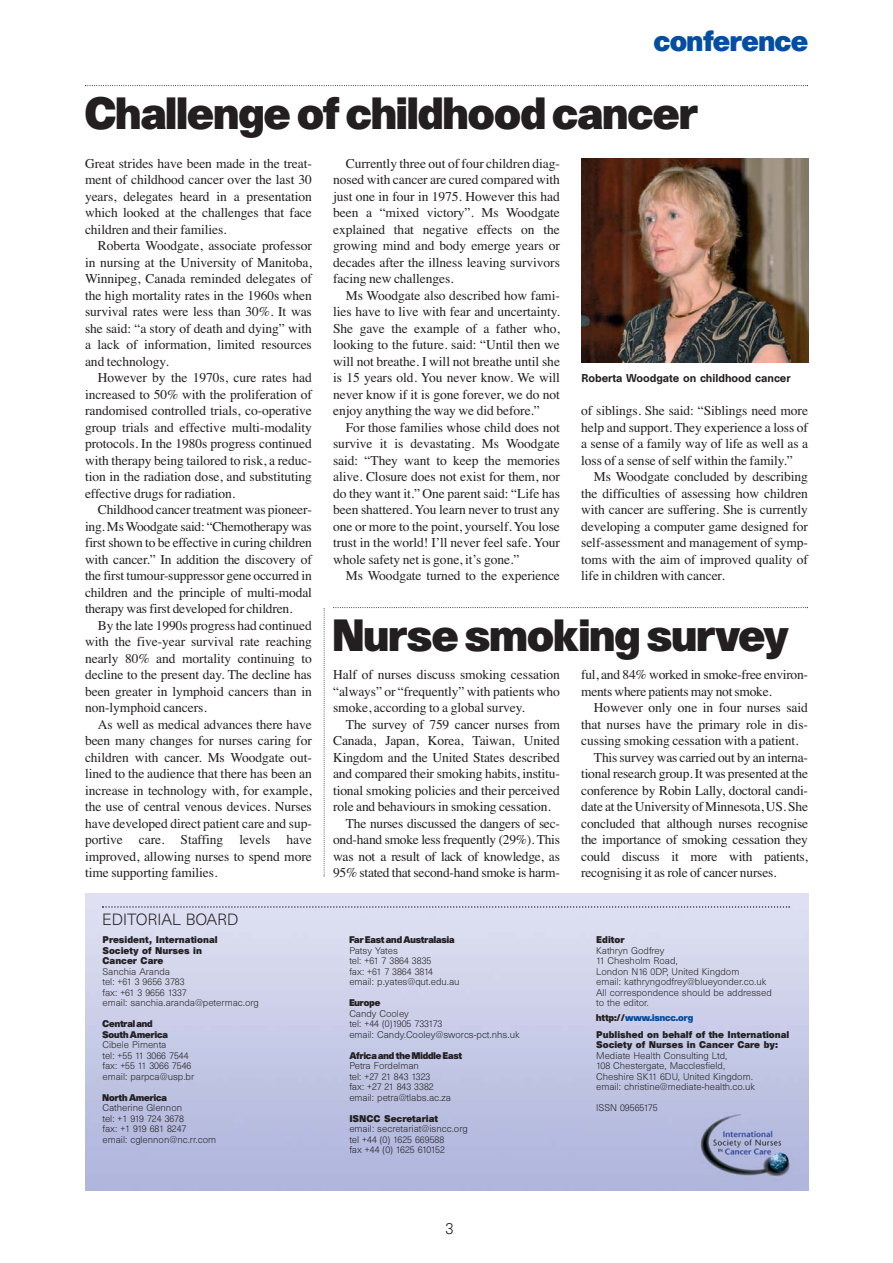
<style>
.page{position:relative;width:893px;height:1263px;background:#fff}
.page>*{position:absolute;margin:0;border:0;box-sizing:border-box;transform-origin:0 0}
.t1{font:700 42px "Unica SH";color:#231f20}
.t2{font:700 27px "Unica SH";color:#034ea2}
.t3{font:300 15px "Unica SB";letter-spacing:-.005em;color:#231f20}
.t4{font:13.5px/16.5px "Times";letter-spacing:-.01em;color:#231f20;text-align:justify}
.t5{font:500 10.5px "Unica SB";color:#231f20}
.t6{font:300 9px/10.5px "Unica SB";color:#231f20}
.t7{font:700 9px/10.5px "Unica SB";color:#231f20}
.t8{font:700 9px/10.5px "Unica SH";color:#231f20}
.t9{font:700 9px "Unica SH";color:#034ea2}
.s1{color:#231f20}
</style>
<div class="page">
<img style="left:85px;top:893px;width:723px;height:298px">
<svg style="left:102px;top:906px;width:688px;height:2px"></svg>
<svg style="left:85px;top:85px;width:723px;height:1px"></svg>
<img style="left:581px;top:159px;width:227px;height:203px">
<svg style="left:333px;top:607px;width:475px;height:1px"></svg>
<svg style="left:324px;top:608px;width:1px;height:269px"></svg>
<h2 class="t2" style="left:654px;top:28px;width:156px">conference</h2>
<h1 class="t1" style="left:85px;top:93px;width:614px">Challenge of childhood cancer</h1>
<p class="t4" style="left:85px;top:156px;width:228px">Great strides have been made in the treat&shy;ment of childhood cancer over the last 30 years, delegates heard in a presentation which looked at the challenges that face children and their families.</p>
<p class="t4" style="left:85px;top:239px;width:228px;text-indent:13px">Roberta Woodgate, associate professor in nursing at the University of Manitoba, Winnipeg, Canada reminded delegates of the high mortality rates in the 1960s when survival rates were less than 30%. It was she said: “a story of death and dying” with a lack of information, limited resources and technology.</p>
<p class="t4" style="left:85px;top:371px;width:228px;text-indent:13px">However by the 1970s, cure rates had increased to 50% with the proliferation of randomised controlled trials, co-operative group trials and effective multi-modality protocols. In the 1980s progress continued with therapy being tailored to risk, a reduc&shy;tion in the radiation dose, and substituting effective drugs for radiation.</p>
<p class="t4" style="left:85px;top:503px;width:228px;text-indent:13px">Childhood cancer treatment was pioneer&shy;ing. Ms Woodgate said: “Chemotherapy was first shown to be effective in curing children with cancer.” In addition the discovery of the first tumour-suppressor gene occurred in children and the principle of multi-modal therapy was first developed for children.</p>
<p class="t4" style="left:85px;top:618px;width:228px;text-indent:13px">By the late 1990s progress had continued with the five-year survival rate reaching nearly 80% and mortality continuing to decline to the present day. The decline has been greater in lymphoid cancers than in non-lymphoid cancers.</p>
<p class="t4" style="left:85px;top:717px;width:228px;text-indent:13px">As well as medical advances there have been many changes for nurses caring for children with cancer. Ms Woodgate out&shy;lined to the audience that there has been an increase in technology with, for example, the use of central venous devices. Nurses have developed direct patient care and sup&shy;portive care. Staffing levels have improved, allowing nurses to spend more time supporting families.</p>
<p class="t3" style="left:102px;top:912px;width:138px">EDITORIAL BOARD</p>
<p class="t7" style="left:102px;top:935px;width:117px">President, International<br>Society of Nurses in<br>Cancer Care</p>
<p class="t6" style="left:102px;top:967px;width:158px">Sanchia Aranda<br>tel: +61 3 9656 3783<br>fax: +61 3 9656 1337<br>email: sanchia.aranda@petermac.org</p>
<p class="t8" style="left:102px;top:1019px;width:67px">Central and<br>South America</p>
<p class="t6" style="left:102px;top:1040px;width:93px">Cibele Pimenta<br>tel: +55 11 3066 7544 fax: +55 11 3066 7546 email: parpca@usp.br</p>
<p class="t8" style="left:102px;top:1093px;width:66px">North America</p>
<p class="t6" style="left:102px;top:1103px;width:115px">Catherine Glennon<br>tel: +1 919 724 3678<br>fax: +1 919 681 8247<br>email: cglennon@nc.rr.com</p>
<p class="t4" style="left:333px;top:156px;width:228px;text-indent:13px">Currently three out of four children diag&shy;nosed with cancer are cured compared with just one in four in 1975. However this had been a “mixed victory”. Ms Woodgate explained that negative effects on the growing mind and body emerge years or decades after the illness leaving survivors facing new challenges.</p>
<p class="t4" style="left:333px;top:288px;width:228px;text-indent:13px">Ms Woodgate also described how fami&shy;lies have to live with fear and uncertainty.<br>She gave the example of a father who, looking to the future. said: “Until then we will not breathe. I will not breathe until she is 15 years old. You never know. We will never know if it is gone forever, we do not enjoy anything the way we did before.”</p>
<p class="t4" style="left:333px;top:420px;width:228px;text-indent:13px">For those families whose child does not survive it is devastating. Ms Woodgate said: “They want to keep the memories alive. Closure does not exist for them, nor do they want it.” One parent said: “Life has been shattered. You learn never to trust any one or more to the point, yourself. You lose trust in the world! I’ll never feel safe. Your whole safety net is gone, it’s gone.”</p>
<p class="t4" style="left:346px;top:569px;width:216px">Ms Woodgate turned to the experience</p>
<p class="t5" style="left:581px;top:373px;width:211px">Roberta Woodgate on childhood cancer</p>
<p class="t4" style="left:581px;top:404px;width:228px">of siblings. She said: “Siblings need more help and support. They experience a loss of a sense of a family way of life as well as a loss of a sense of self within the family.”</p>
<p class="t4" style="left:581px;top:470px;width:228px;text-indent:13px">Ms Woodgate concluded by describing the difficulties of assessing how children with cancer are suffering. She is currently developing a computer game designed for self-assessment and management of symp&shy;toms with the aim of improved quality of life in children with cancer.</p>
<h1 class="t1" style="left:333px;top:615px;width:457px">Nurse smoking survey</h1>
<p class="t4" style="left:333px;top:668px;width:228px">Half of nurses discuss smoking cessation “always” or “frequently” with patients who smoke, according to a global survey.</p>
<p class="t4" style="left:346px;top:717px;width:216px">The survey of 759 cancer nurses from</p>
<p class="t4" style="left:333px;top:734px;width:228px">Canada, Japan, Korea, Taiwan, United</p>
<p class="t4" style="left:333px;top:750px;width:228px">Kingdom and the United States described</p>
<p class="t4" style="left:333px;top:767px;width:228px">and compared their smoking habits, institu-</p>
<p class="t4" style="left:333px;top:783px;width:228px">tional smoking policies and their perceived</p>
<p class="t4" style="left:333px;top:800px;width:219px">role and behaviours in smoking cessation.</p>
<p class="t4" style="left:346px;top:816px;width:216px">The nurses discussed the dangers of sec-</p>
<p class="t4" style="left:333px;top:833px;width:228px">ond-hand smoke less frequently (29%). This</p>
<p class="t4" style="left:333px;top:849px;width:228px">was not a result of lack of knowledge, as</p>
<p class="t4" style="left:333px;top:866px;width:228px">95% stated that second-hand smoke is harm-</p>
<p class="t4" style="left:581px;top:668px;width:228px">ful, and 84% worked in smoke-free environ&shy;ments where patients may not smoke.</p>
<p class="t4" style="left:594px;top:701px;width:216px">However only one in four nurses said</p>
<p class="t4" style="left:581px;top:717px;width:228px">that nurses have the primary role in dis-</p>
<p class="t4" style="left:581px;top:734px;width:219px">cussing smoking cessation with a patient.</p>
<p class="t4" style="left:594px;top:750px;width:216px">This survey was carried out by an interna-</p>
<p class="t4" style="left:581px;top:767px;width:228px">tional research group. It was presented at the</p>
<p class="t4" style="left:581px;top:783px;width:228px">conference by Robin Lally, doctoral candi-</p>
<p class="t4" style="left:581px;top:800px;width:228px">date at the University of Minnesota, US. She</p>
<p class="t4" style="left:581px;top:816px;width:228px">concluded that although nurses recognise</p>
<p class="t4" style="left:581px;top:833px;width:228px">the importance of smoking cessation they</p>
<p class="t4" style="left:581px;top:849px;width:228px">could discuss it more with patients,</p>
<p class="t4" style="left:581px;top:866px;width:197px">recognising it as role of cancer nurses.</p>
<p class="t8" style="left:349px;top:935px;width:107px">Far East and Australasia</p>
<p class="t6" style="left:349px;top:946px;width:112px">Patsy Yates<br>tel: +61 7 3864 3835<br>fax: +61 7 3864 3814 email: p.yates@qut.edu.au</p>
<p class="t8" style="left:349px;top:998px;width:33px">Europe</p>
<p class="t6" style="left:349px;top:1009px;width:172px">Candy Cooley<br>tel: +44 (0)1905 733173<br>email: Candy.Cooley@sworcs-pct.nhs.uk</p>
<p class="t8" style="left:349px;top:1051px;width:114px">Africa and the Middle East</p>
<p class="t6" style="left:349px;top:1061px;width:103px">Petra Fordelman<br>tel: +27 21 843 1323<br>fax: +27 21 843 3382 email: petra@tlabs.ac.za</p>
<p class="t7" style="left:349px;top:1114px;width:90px">ISNCC Secretariat</p>
<p class="t6" style="left:349px;top:1124px;width:120px">email: secretariat@isncc.org tel +44 (0) 1625 669588<br>fax +44 (0) 1625 610152</p>
<p class="t7" style="left:596px;top:935px;width:30px">Editor</p>
<p class="t6" style="left:596px;top:946px;width:177px">Kathryn Godfrey<br>11 Chesholm Road,<br>London N16 0DP, United Kingdom<br>email: kathryngodfrey@blueyonder.co.uk<br>All correspondence should be addressed to the editor.</p>
<p class="t9" style="left:596px;top:1014px;width:98px"><span class="s1">http://</span>www.isncc.org</p>
<p class="t7" style="left:596px;top:1030px;width:195px">Published on behalf of the International<br>Society of Nurses in Cancer Care by:</p>
<p class="t6" style="left:596px;top:1051px;width:161px">Mediate Health Consulting Ltd,<br>108 Chestergate, Macclesfield, Cheshire SK11 6DU, United Kingdom. email: christine@mediate-health.co.uk</p>
<p class="t6" style="left:596px;top:1103px;width:63px">ISSN 09565175</p>
<p class="t3" style="left:445px;top:1221px;width:10px">3</p>
</div>
